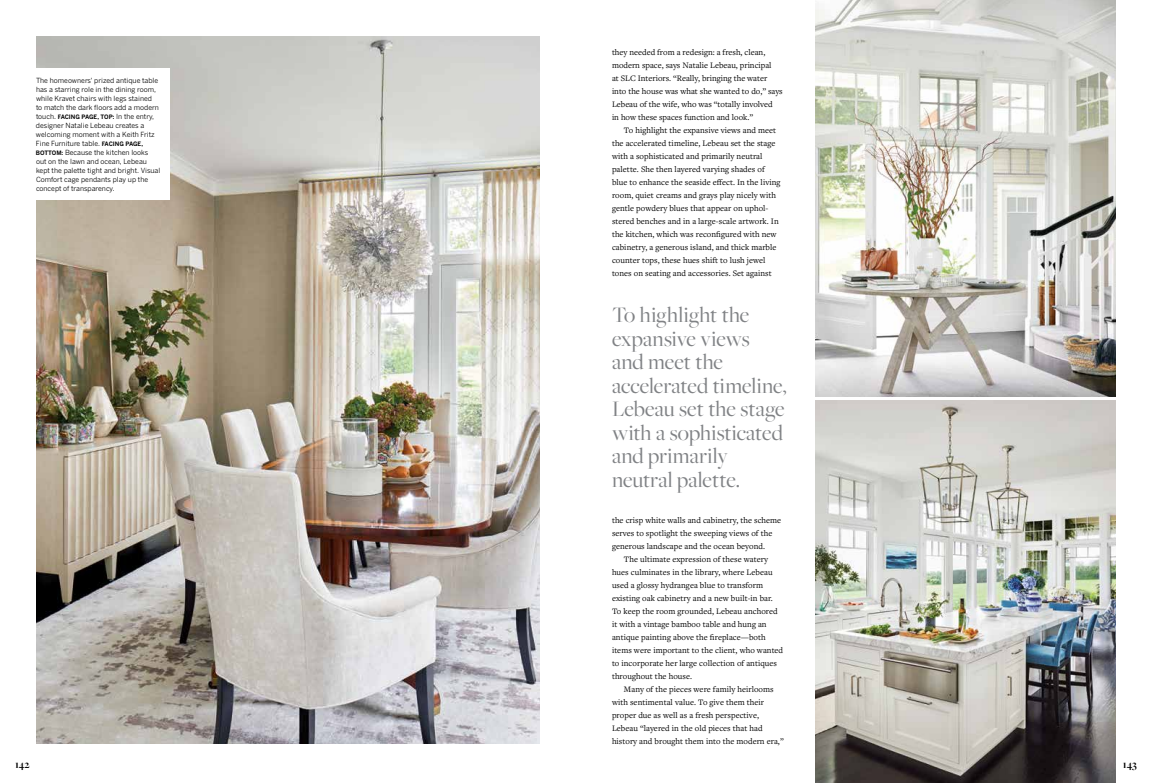
<style>
.page{position:relative;width:1152px;height:783px;background:#fff}
.page>*{position:absolute;margin:0;border:0;box-sizing:border-box;transform-origin:0 0}
.t1{font:23px/23.5px "Freight Big Pro";color:#808285}
.t2{font:700 11px "Freight Big Pro";color:#000}
.t3{font:8.7px/13px "Freight Text Pro";letter-spacing:.005em;color:#000}
.t4{font:7px/9px "Benton Gothic";color:#000}
.s1{font-weight:700;font-size:6px}
</style>
<div class="page">
<img style="left:815px;top:400px;width:301px;height:383px">
<img style="left:36px;top:36px;width:504px;height:708px">
<img style="left:815px;top:0;width:301px;height:397px">
<div style="left:27px;top:68px;width:143px;height:132px;background:#fff"></div>
<p class="t4" style="left:36px;top:75px;width:126px">The homeowners' prized antique table has a starring role in the dining room, while Kravet chairs with legs stained<br>to match the dark floors add a modern touch. <span class="s1">FACING PAGE, TOP:</span> In the entry, designer Natalie Lebeau creates a welcoming moment with a Keith Fritz Fine Furniture table. <span class="s1">FACING PAGE, BOTTOM:</span> Because the kitchen looks out on the lawn and ocean, Lebeau kept the palette tight and bright. Visual Comfort cage pendants play up the concept of transparency.</p>
<p class="t3" style="left:612px;top:45px;width:172px">they needed from a redesign: a fresh, clean, modern space, says Natalie Lebeau, principal<br>at SLC Interiors. “Really, bringing the water into the house was what she wanted to do,” says Lebeau of the wife, who was “totally involved<br>in how these spaces function and look.”</p>
<p class="t3" style="left:612px;top:123px;width:170px;text-indent:12px">To highlight the expansive views and meet the accelerated timeline, Lebeau set the stage with a sophisticated and primarily neutral palette. She then layered varying shades of blue to enhance the seaside effect. In the living room, quiet creams and grays play nicely with gentle powdery blues that appear on uphol&shy;stered benches and in a large-scale artwork. In the kitchen, which was reconfigured with new cabinetry, a generous island, and thick marble counter tops, these hues shift to lush jewel tones on seating and accessories. Set against</p>
<h1 class="t1" style="left:612px;top:303px;width:176px">To highlight the expansive views and meet the accelerated timeline,<br>Lebeau set the stage with a sophisticated and primarily neutral palette.</h1>
<p class="t3" style="left:612px;top:513px;width:171px">the crisp white walls and cabinetry, the scheme</p>
<p class="t3" style="left:612px;top:526px;width:162px">serves to spotlight the sweeping views of the</p>
<p class="t3" style="left:612px;top:539px;width:155px">generous landscape and the ocean beyond.</p>
<p class="t3" style="left:624px;top:552px;width:146px">The ultimate expression of these watery</p>
<p class="t3" style="left:612px;top:565px;width:162px">hues culminates in the library, where Lebeau</p>
<p class="t3" style="left:612px;top:578px;width:153px">used a glossy hydrangea blue to transform</p>
<p class="t3" style="left:612px;top:591px;width:162px">existing oak cabinetry and a new built-in bar.</p>
<p class="t3" style="left:612px;top:604px;width:167px">To keep the room grounded, Lebeau anchored</p>
<p class="t3" style="left:612px;top:617px;width:156px">it with a vintage bamboo table and hung an</p>
<p class="t3" style="left:612px;top:630px;width:155px">antique painting above the fireplace—both</p>
<p class="t3" style="left:612px;top:643px;width:173px">items were important to the client, who wanted</p>
<p class="t3" style="left:612px;top:656px;width:167px">to incorporate her large collection of antiques</p>
<p class="t3" style="left:612px;top:669px;width:82px">throughout the house.</p>
<p class="t3" style="left:624px;top:682px;width:151px">Many of the pieces were family heirlooms</p>
<p class="t3" style="left:612px;top:695px;width:154px">with sentimental value. To give them their</p>
<p class="t3" style="left:612px;top:708px;width:149px">proper due as well as a fresh perspective,</p>
<p class="t3" style="left:612px;top:721px;width:152px">Lebeau “layered in the old pieces that had</p>
<p class="t3" style="left:612px;top:734px;width:173px">history and brought them into the modern era,”</p>
<p class="t2" style="left:15px;top:757px;width:16px">142</p>
<p class="t2" style="left:1123px;top:757px;width:16px">143</p>
</div>
